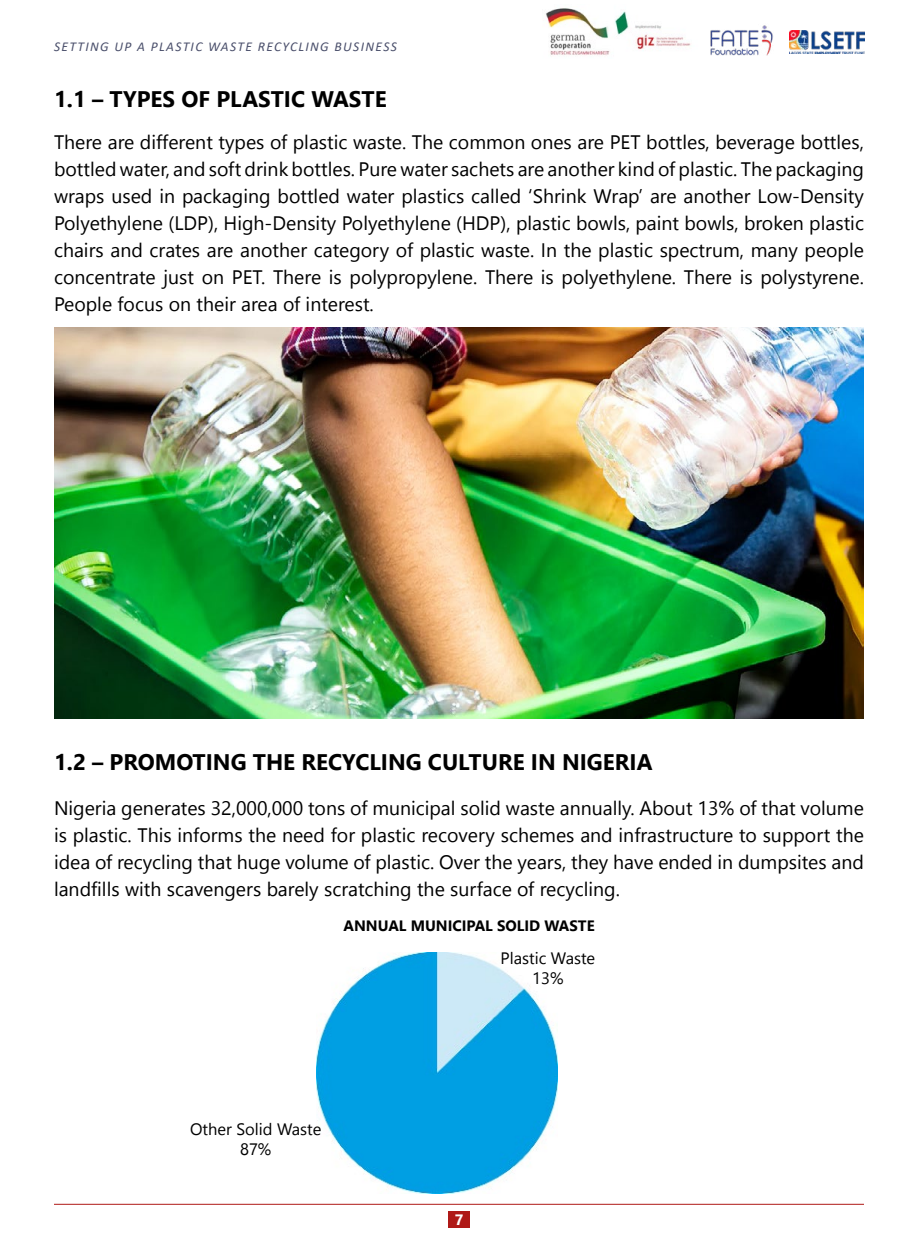
<style>
.page{position:relative;width:918px;height:1253px;background:#fff}
.page>*{position:absolute;margin:0;border:0;box-sizing:border-box;transform-origin:0 0}
.t1{font:700 22.5px "Nirmala UI";color:#000}
.t2{font:19.5px/27px "Nirmala UI";color:#000;text-align:justify}
.t3{font:16.5px/19.5px "Nirmala UI";color:#000;text-align:center}
.t4{font:700 15px "Nirmala UI";color:#000}
.t5{font:700 15px "Nirmala UI";color:#fff}
.t6{font:italic 13.5px "Calibri";letter-spacing:.1em;color:#4a4f6b}
</style>
<div class="page">
<div style="left:448px;top:1211px;width:22px;height:17px;background:#af1917"></div>
<hr style="left:54px;top:1204px;width:810px;height:1px;background:#af1917">
<img style="left:710px;top:25px;width:63px;height:30px">
<img style="left:789px;top:30px;width:75px;height:24px">
<img style="left:546px;top:8px;width:145px;height:47px">
<img style="left:316px;top:953px;width:241px;height:240px">
<img style="left:54px;top:328px;width:810px;height:391px">
<p class="t6" style="left:54px;top:37px;width:344px">SETTING UP A PLASTIC WASTE RECYCLING BUSINESS</p>
<p class="t1" style="left:54px;top:80px;width:334px">1.1 – TYPES OF PLASTIC WASTE</p>
<p class="t2" style="left:54px;top:127px;width:812px">There are different types of plastic waste. The common ones are PET bottles, beverage bottles, bottled water, and soft drink bottles. Pure water sachets are another kind of plastic. The packaging wraps used in packaging bottled water plastics called ‘Shrink Wrap’ are another Low-Density Polyethylene (LDP), High-Density Polyethylene (HDP), plastic bowls, paint bowls, broken plastic chairs and crates are another category of plastic waste. In the plastic spectrum, many people concentrate just on PET. There is polypropylene. There is polyethylene. There is polystyrene.<br>People focus on their area of interest.</p>
<p class="t1" style="left:54px;top:744px;width:600px">1.2 – PROMOTING THE RECYCLING CULTURE IN NIGERIA</p>
<p class="t2" style="left:54px;top:794px;width:811px">Nigeria generates 32,000,000 tons of municipal solid waste annually. About 13% of that volume is plastic. This informs the need for plastic recovery schemes and infrastructure to support the idea of recycling that huge volume of plastic. Over the years, they have ended in dumpsites and landfills with scavengers barely scratching the surface of recycling.</p>
<p class="t4" style="left:344px;top:914px;width:253px">ANNUAL MUNICIPAL SOLID WASTE</p>
<p class="t3" style="left:190px;top:1118px;width:133px">Other Solid Waste<br>87%</p>
<p class="t3" style="left:501px;top:947px;width:96px">Plastic Waste<br>13%</p>
<p class="t5" style="left:455px;top:1207px;width:10px">7</p>
</div>
